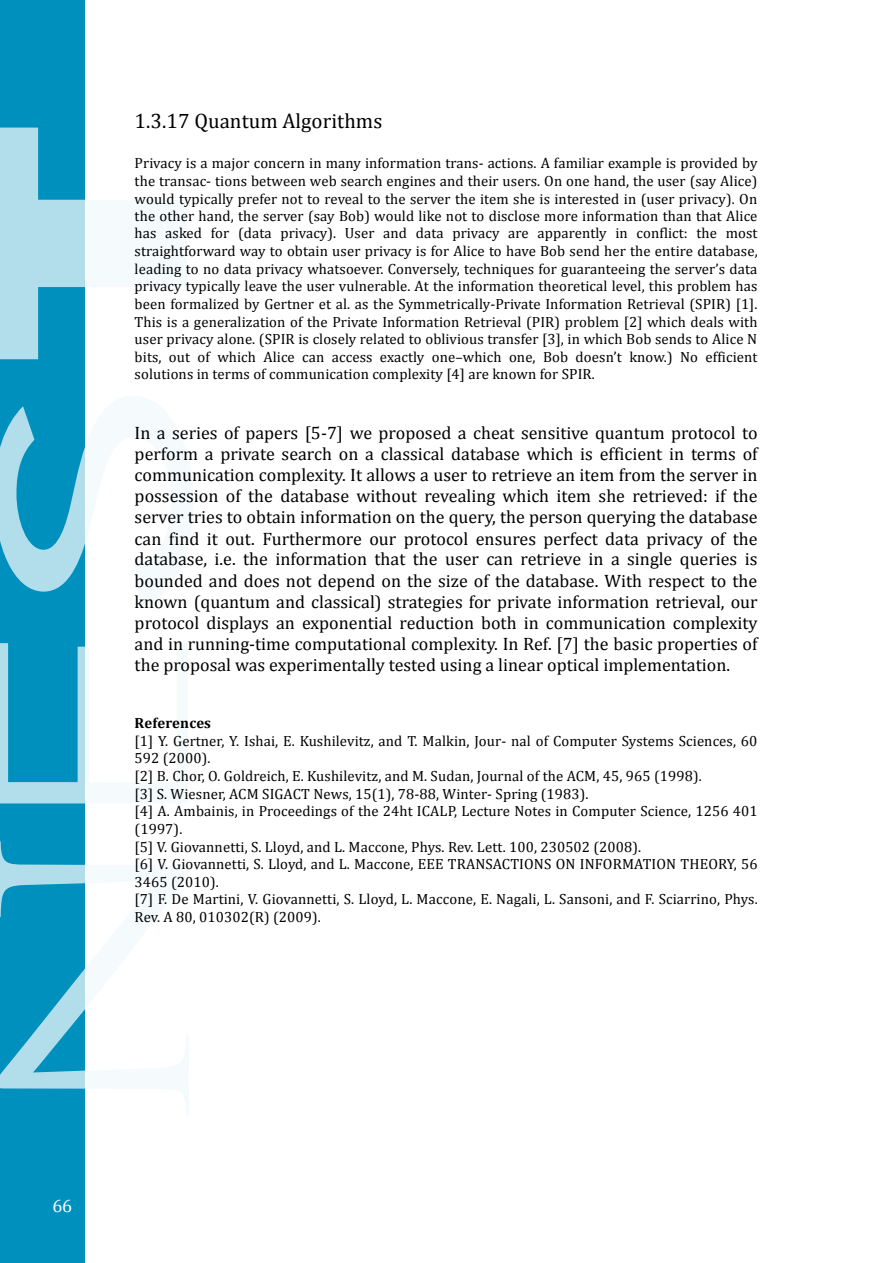
<style>
.page{position:relative;width:893px;height:1263px;background:#fff}
.page>*{position:absolute;margin:0;border:0;box-sizing:border-box;transform-origin:0 0}
.t1{font:20.85px "Cambria";letter-spacing:.005em;color:#000}
.t2{font:18px/21.1px "Cambria";color:#000;text-align:justify}
.t3{font:18px "Cambria";color:#fff}
.t4{font:14.7px/17.5px "Cambria";letter-spacing:.01em;color:#000;text-align:justify}
.s1{font-weight:700}
</style>
<div class="page">
<div style="left:0;top:0;width:85px;height:1263px;background:#0090be"></div>
<svg style="left:0;top:840px;width:85px;height:249px"></svg>
<svg style="left:0;top:643px;width:85px;height:160px"></svg>
<svg style="left:0;top:406px;width:85px;height:186px"></svg>
<svg style="left:0;top:128px;width:85px;height:231px"></svg>
<p class="t1" style="left:135px;top:109px;width:249px">1.3.17 Quantum Algorithms</p>
<p class="t4" style="left:135px;top:154px;width:625px">Privacy is a major concern in many information trans--‐ actions. A familiar example is provided by the transac--‐ tions between web search engines and their users. On one hand, the user (say Alice) would typically prefer not to reveal to the server the item she is interested in (user privacy). On the other hand, the server (say Bob) would like not to disclose more information than that Alice has asked for (data privacy). User and data privacy are apparently in conflict: the most straightforward way to obtain user privacy is for Alice to have Bob send her the entire database, leading to no data privacy whatsoever. Conversely, techniques for guaranteeing the server’s data privacy typically leave the user vulnerable. At the information theoretical level, this problem has been formalized by Gertner et al. as the Symmetrically--‐Private Information Retrieval (SPIR) [1].<br>This is a generalization of the Private Information Retrieval (PIR) problem [2] which deals with user privacy alone. (SPIR is closely related to oblivious transfer [3], in which Bob sends to Alice N bits, out of which Alice can access exactly one–which one, Bob doesn’t know.) No efficient solutions in terms of communication complexity [4] are known for SPIR.</p>
<p class="t2" style="left:135px;top:422px;width:625px">In a series of papers [5--‐7] we proposed a cheat sensitive quantum protocol to perform a private search on a classical database which is efficient in terms of communication complexity. It allows a user to retrieve an item from the server in possession of the database without revealing which item she retrieved: if the server tries to obtain information on the query, the person querying the database can find it out. Furthermore our protocol ensures perfect data privacy of the database, i.e. the information that the user can retrieve in a single queries is bounded and does not depend on the size of the database. With respect to the known (quantum and classical) strategies for private information retrieval, our protocol displays an exponential reduction both in communication complexity and in running--‐time computational complexity. In Ref. [7] the basic properties of the proposal was experimentally tested using a linear optical implementation.</p>
<p class="t4" style="left:135px;top:715px;width:625px;text-align:left"><span class="s1">References<br></span>[1] Y. Gertner, Y. Ishai, E. Kushilevitz, and T. Malkin, Jour--‐ nal of Computer Systems Sciences, 60<br>592 (2000).<br>[2] B. Chor, O. Goldreich, E. Kushilevitz, and M. Sudan, Journal of the ACM, 45, 965 (1998).<br>[3] S. Wiesner, ACM SIGACT News, 15(1), 78--‐88, Winter--‐ Spring (1983).<br>[4] A. Ambainis, in Proceedings of the 24ht ICALP, Lecture Notes in Computer Science, 1256 401 (1997).<br>[5] V. Giovannetti, S. Lloyd, and L. Maccone, Phys. Rev. Lett. 100, 230502 (2008).<br>[6] V. Giovannetti, S. Lloyd, and L. Maccone, EEE TRANSACTIONS ON INFORMATION THEORY, 56<br>3465 (2010).<br>[7] F. De Martini, V. Giovannetti, S. Lloyd, L. Maccone, E. Nagali, L. Sansoni, and F. Sciarrino, Phys.<br>Rev. A 80, 010302(R) (2009).</p>
<p class="t3" style="left:52px;top:1195px;width:21px">66</p>
</div>
